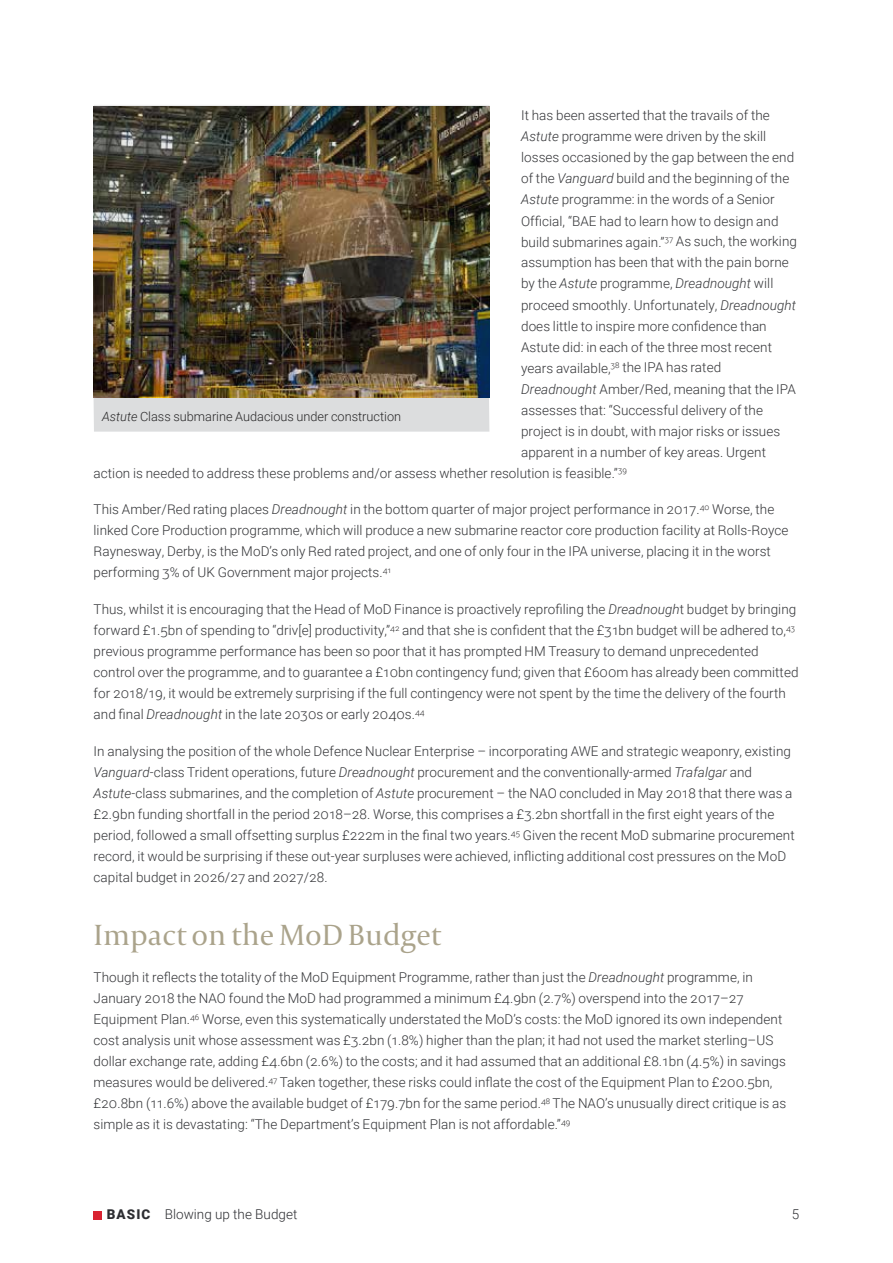
<style>
.page{position:relative;width:893px;height:1263px;background:#fff}
.page>*{position:absolute;margin:0;border:0;box-sizing:border-box;transform-origin:0 0}
.t1{font:30.75px "Capitolium 2";color:#aaa38b}
.t2{font:300 13.5px/21px "Roboto";letter-spacing:.005em;color:#343538}
.t3{font:300 13.5px "Roboto";color:#2d2e32}
.t4{font:300 12.75px "Roboto";color:#292829}
.s1{font-style:italic}
.s2{font-weight:900}
</style>
<div class="page">
<div style="left:93px;top:1211px;width:9px;height:8px;background:#d92332"></div>
<div style="left:94px;top:398px;width:395px;height:34px;background:#dcddde"></div>
<img style="left:94px;top:105px;width:396px;height:292px">
<p class="t2" style="left:521px;top:105px;width:250px">It has been asserted that the travails of the</p>
<p class="t2" style="left:521px;top:126px;width:247px"><span class="s1">Astute</span> programme were driven by the skill</p>
<p class="t2" style="left:521px;top:147px;width:275px">losses occasioned by the gap between the end</p>
<p class="t2" style="left:521px;top:168px;width:270px">of the <span class="s1">Vanguard</span> build and the beginning of the</p>
<p class="t2" style="left:521px;top:189px;width:255px"><span class="s1">Astute</span> programme: in the words of a Senior</p>
<p class="t2" style="left:521px;top:210px;width:259px">Official, “BAE had to learn how to design and</p>
<p class="t2" style="left:521px;top:231px;width:277px">build submarines again.”<sup>37</sup> As such, the working</p>
<p class="t2" style="left:521px;top:252px;width:269px">assumption has been that with the pain borne</p>
<p class="t2" style="left:521px;top:273px;width:254px">by the <span class="s1">Astute</span> programme, <span class="s1">Dreadnought</span> will</p>
<p class="t2" style="left:521px;top:294px;width:277px">proceed smoothly. Unfortunately, <span class="s1">Dreadnought</span></p>
<p class="t2" style="left:521px;top:315px;width:247px">does little to inspire more confidence than</p>
<p class="t2" style="left:521px;top:336px;width:252px">Astute did: in each of the three most recent</p>
<p class="t2" style="left:521px;top:357px;width:202px">years available,<sup>38</sup> the IPA has rated</p>
<p class="t2" style="left:521px;top:378px;width:276px"><span class="s1">Dreadnought</span> Amber/Red, meaning that the IPA</p>
<p class="t2" style="left:521px;top:399px;width:243px">assesses that: “Successful delivery of the</p>
<p class="t2" style="left:521px;top:420px;width:261px">project is in doubt, with major risks or issues</p>
<p class="t2" style="left:521px;top:441px;width:246px">apparent in a number of key areas. Urgent</p>
<p class="t2" style="left:94px;top:462px;width:535px">action is needed to address these problems and/or assess whether resolution is feasible.”<sup>39</sup></p>
<p class="t2" style="left:94px;top:499px;width:696px">This Amber/Red rating places <span class="s1">Dreadnought</span> in the bottom quarter of major project performance in 2017.<sup>40</sup> Worse, the linked Core Production programme, which will produce a new submarine reactor core production facility at Rolls-Royce Raynesway, Derby, is the MoD’s only Red rated project, and one of only four in the IPA universe, placing it in the worst performing 3% of UK Government major projects.<sup>41</sup></p>
<p class="t2" style="left:94px;top:599px;width:706px">Thus, whilst it is encouraging that the Head of MoD Finance is proactively reprofiling the <span class="s1">Dreadnough</span>t budget by bringing forward £1.5bn of spending to “driv[e] productivity,”<sup>42</sup> and that she is confident that the £31bn budget will be adhered to,<sup>43 </sup>previous programme performance has been so poor that it has prompted HM Treasury to demand unprecedented control over the programme, and to guarantee a £10bn contingency fund; given that £600m has already been committed for 2018/19, it would be extremely surprising if the full contingency were not spent by the time the delivery of the fourth and final <span class="s1">Dreadnought</span> in the late 2030s or early 2040s.<sup>44</sup></p>
<p class="t2" style="left:94px;top:740px;width:703px">In analysing the position of the whole Defence Nuclear Enterprise – incorporating AWE and strategic weaponry, existing <span class="s1">Vanguard</span>-class Trident operations, future <span class="s1">Dreadnought</span> procurement and the conventionally-armed <span class="s1">Trafalgar</span> and <span class="s1">Astute</span>-class submarines, and the completion of <span class="s1">Astute</span> procurement – the NAO concluded in May 2018 that there was a £2.9bn funding shortfall in the period 2018–28. Worse, this comprises a £3.2bn shortfall in the first eight years of the period, followed a small offsetting surplus £222m in the final two years.<sup>45</sup> Given the recent MoD submarine procurement record, it would be surprising if these out-year surpluses were achieved, inflicting additional cost pressures on the MoD capital budget in 2026/27 and 2027/28.</p>
<h1 class="t1" style="left:94px;top:915px;width:349px">Impact on the MoD Budget</h1>
<p class="t2" style="left:94px;top:966px;width:694px">Though it reflects the totality of the MoD Equipment Programme, rather than just the <span class="s1">Dreadnought</span> programme, in January 2018 the NAO found the MoD had programmed a minimum £4.9bn (2.7%) overspend into the 2017–27<br>Equipment Plan.<sup>46</sup> Worse, even this systematically understated the MoD’s costs: the MoD ignored its own independent cost analysis unit whose assessment was £3.2bn (1.8%) higher than the plan; it had not used the market sterling–US dollar exchange rate, adding £4.6bn (2.6%) to the costs; and it had assumed that an additional £8.1bn (4.5%) in savings measures would be delivered.<sup>47</sup> Taken together, these risks could inflate the cost of the Equipment Plan to £200.5bn, £20.8bn (11.6%) above the available budget of £179.7bn for the same period.<sup>48</sup> The NAO’s unusually direct critique is as simple as it is devastating: “The Department’s Equipment Plan is not affordable.”<sup>49</sup></p>
<p class="t4" style="left:102px;top:408px;width:301px"><span class="s1">Astute</span> Class submarine Audacious under construction</p>
<p class="t3" style="left:107px;top:1205px;width:192px"><span class="s2">BASIC</span> Blowing up the Budget</p>
<p class="t3" style="left:792px;top:1205px;width:9px">5</p>
</div>
